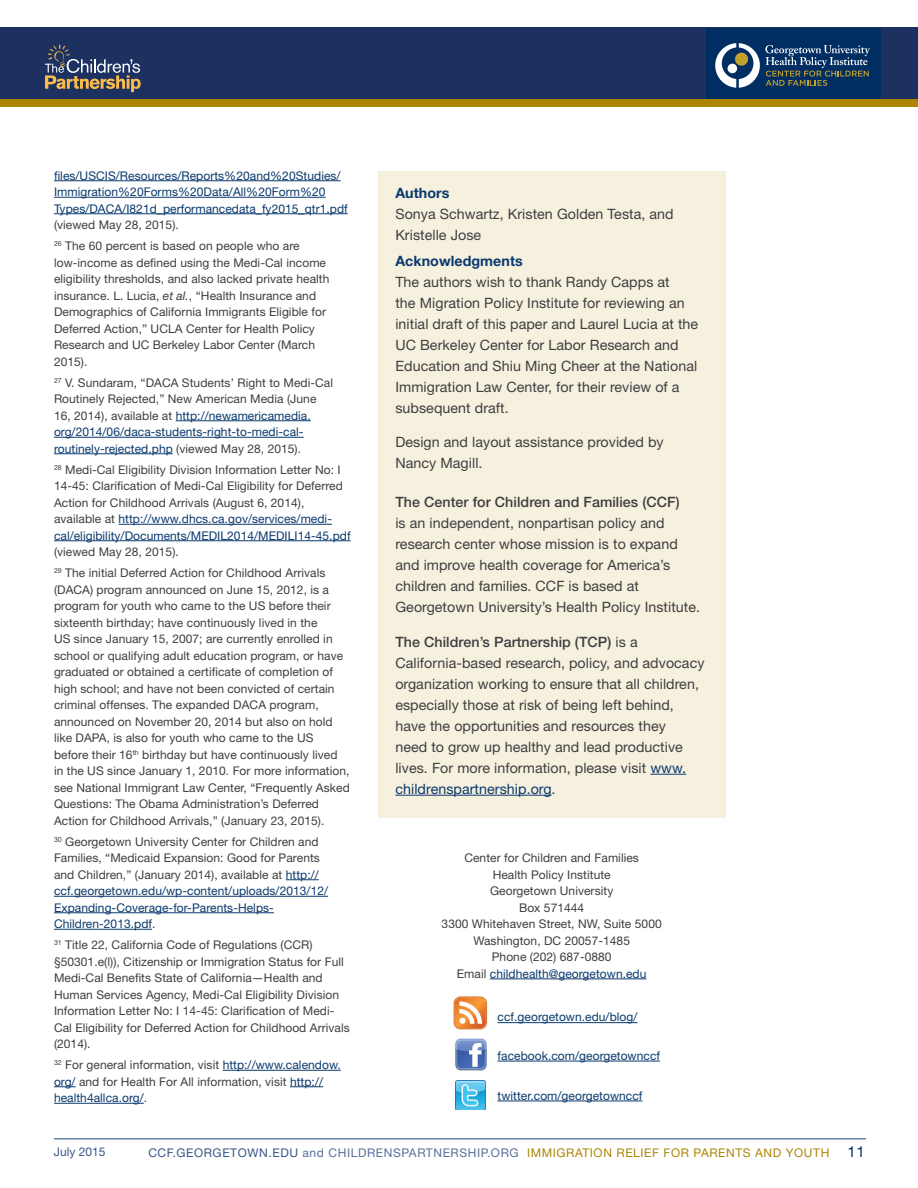
<style>
.page{position:relative;width:918px;height:1188px;background:#fff}
.page>*{position:absolute;margin:0;border:0;box-sizing:border-box;transform-origin:0 0}
.body_copy{font:14.25px/21px "Helvetica Neue LT Std";letter-spacing:.005em;color:#3e3e3f}
.body_copy_bold{font:14.25px/21px "Helvetica Neue LT Std";letter-spacing:.005em;color:#3e3e3f}
.body_copy_bold-2{font:700 14.25px "Helvetica Neue LT Std";letter-spacing:.005em;color:#0a396d}
.endnotes{font:12px/16.5px "Helvetica Neue LT Std";letter-spacing:.005em;color:#3e3e3f}
.endnotes-2{font:12px/16.5px "Helvetica Neue LT Std";letter-spacing:.005em;color:#0a396d}
.table_notes{font:12px/16.5px "Helvetica Neue LT Std";letter-spacing:.005em;color:#3e3e3f}
.table_notes-2{font:12px "Helvetica Neue LT Std";letter-spacing:.005em;color:#0a396d}
.t1{font:12px "Helvetica Neue LT Std";letter-spacing:.05em;color:#ad8504}
.t2{font:12px "Helvetica Neue LT Std";color:#375586}
.s1{color:#3e3e3f}
.s2{font-style:italic}
.s3{color:#0a396d}
.s4{font-weight:500}
.s5{color:#375586}
.s6{color:#596f9a}
.s7{font-size:15px;color:#002c62}
</style>
<div class="page">
<hr style="left:54px;top:1138px;width:812px;height:1px;background:#1c4779">
<div style="left:0;top:27px;width:918px;height:72px;background:#1c3160"></div>
<div style="left:706px;top:28px;width:174px;height:75px;background:#002d62"></div>
<svg style="left:715px;top:43px;width:155px;height:45px"></svg>
<div style="left:0;top:99px;width:918px;height:8px;background:#ad8504"></div>
<svg style="left:45px;top:44px;width:96px;height:48px"></svg>
<div style="left:378px;top:171px;width:347px;height:646px;background:#f6f0df"></div>
<hr style="left:490px;top:979px;width:156px;height:1px;background:#0a396d">
<hr style="left:498px;top:1022px;width:140px;height:1px;background:#0a396d">
<hr style="left:498px;top:1061px;width:162px;height:1px;background:#0a396d">
<hr style="left:498px;top:1101px;width:144px;height:1px;background:#0a396d">
<img style="left:456px;top:1080px;width:29px;height:29px">
<img style="left:455px;top:1039px;width:32px;height:32px">
<img style="left:454px;top:997px;width:33px;height:32px">
<hr style="left:650px;top:774px;width:36px;height:1px;background:#0a396d">
<hr style="left:395px;top:795px;width:157px;height:1px;background:#0a396d">
<hr style="left:54px;top:180px;width:287px;height:1px;background:#0a396d">
<hr style="left:54px;top:197px;width:272px;height:1px;background:#0a396d">
<hr style="left:54px;top:213px;width:294px;height:1px;background:#0a396d">
<hr style="left:176px;top:420px;width:135px;height:1px;background:#0a396d">
<hr style="left:54px;top:437px;width:250px;height:1px;background:#0a396d">
<hr style="left:54px;top:453px;width:119px;height:1px;background:#0a396d">
<hr style="left:119px;top:524px;width:213px;height:1px;background:#0a396d">
<hr style="left:54px;top:540px;width:297px;height:1px;background:#0a396d">
<hr style="left:286px;top:879px;width:33px;height:1px;background:#0a396d">
<hr style="left:54px;top:896px;width:274px;height:1px;background:#0a396d">
<hr style="left:54px;top:912px;width:220px;height:1px;background:#0a396d">
<hr style="left:54px;top:929px;width:98px;height:1px;background:#0a396d">
<hr style="left:223px;top:1070px;width:118px;height:1px;background:#0a396d">
<svg style="left:54px;top:1086px;width:22px;height:1px"></svg>
<hr style="left:290px;top:1086px;width:33px;height:1px;background:#0a396d">
<hr style="left:54px;top:1103px;width:90px;height:1px;background:#0a396d">
<p class="endnotes-2" style="left:54px;top:167px;width:295px">files/USCIS/Resources/Reports%20and%20Studies/ Immigration%20Forms%20Data/All%20Form%20<br>Types/DACA/I821d_performancedata_fy2015_qtr1.pdf <span class="s1">(viewed May 28, 2015).</span></p>
<p class="endnotes" style="left:54px;top:237px;width:277px"><sup>26</sup> The 60 percent is based on people who are low-income as defined using the Medi-Cal income eligibility thresholds, and also lacked private health insurance. L. Lucia, <span class="s2">et al.</span>, “Health Insurance and Demographics of California Immigrants Eligible for Deferred Action,” UCLA Center for Health Policy Research and UC Berkeley Labor Center (March 2015).</p>
<p class="endnotes" style="left:54px;top:374px;width:281px"><sup>27</sup> V. Sundaram, “DACA Students’ Right to Medi-Cal Routinely Rejected,” New American Media (June 16, 2014), available at <span class="s3">http://newamericamedia. org/2014/06/daca-students-right-to-medi-cal&shy;routinely-rejected.php</span> (viewed May 28, 2015).</p>
<p class="endnotes" style="left:54px;top:461px;width:298px"><sup>28</sup> Medi-Cal Eligibility Division Information Letter No: I 14-45: Clarification of Medi-Cal Eligibility for Deferred Action for Childhood Arrivals (August 6, 2014), available at <span class="s3">http://www.dhcs.ca.gov/services/medi&shy;cal/eligibility/Documents/MEDIL2014/MEDILI14-45.pdf </span>(viewed May 28, 2015).</p>
<p class="endnotes" style="left:54px;top:564px;width:297px"><sup>29</sup> The initial Deferred Action for Childhood Arrivals (DACA) program announced on June 15, 2012, is a program for youth who came to the US before their sixteenth birthday; have continuously lived in the<br>US since January 15, 2007; are currently enrolled in school or qualifying adult education program, or have graduated or obtained a certificate of completion of high school; and have not been convicted of certain criminal offenses. The expanded DACA program, announced on November 20, 2014 but also on hold like DAPA, is also for youth who came to the US before their 16<sup>th</sup> birthday but have continuously lived in the US since January 1, 2010. For more information, see National Immigrant Law Center, “Frequently Asked Questions: The Obama Administration’s Deferred Action for Childhood Arrivals,” (January 23, 2015).</p>
<p class="endnotes" style="left:54px;top:833px;width:276px"><sup>30</sup> Georgetown University Center for Children and Families, “Medicaid Expansion: Good for Parents and Children,” (January 2014), available at <span class="s3">http:// ccf.georgetown.edu/wp-content/uploads/2013/12/ Expanding-Coverage-for-Parents-Helps-Children-2013.pdf</span>.</p>
<p class="endnotes" style="left:54px;top:936px;width:297px"><sup>31</sup> Title 22, California Code of Regulations (CCR) §50301.e(l)), Citizenship or Immigration Status for Full Medi-Cal Benefits State of California—Health and Human Services Agency, Medi-Cal Eligibility Division Information Letter No: I 14-45: Clarification of Medi-Cal Eligibility for Deferred Action for Childhood Arrivals (2014).</p>
<p class="endnotes" style="left:54px;top:1056px;width:288px"><sup>32</sup> For general information, visit <span class="s3">http://www.calendow. org/</span> and for Health For All information, visit <span class="s3">http:// health4allca.org/</span>.</p>
<p class="body_copy_bold-2" style="left:395px;top:184px;width:56px">Authors</p>
<p class="body_copy_bold" style="left:395px;top:204px;width:280px">Sonya Schwartz, Kristen Golden Testa, and<br>Kristelle Jose</p>
<p class="body_copy_bold-2" style="left:395px;top:252px;width:129px">Acknowledgments</p>
<p class="body_copy" style="left:395px;top:271px;width:304px">The authors wish to thank Randy Capps at<br>the Migration Policy Institute for reviewing an initial draft of this paper and Laurel Lucia at the UC Berkeley Center for Labor Research and Education and Shiu Ming Cheer at the National Immigration Law Center, for their review of a subsequent draft.</p>
<p class="body_copy" style="left:395px;top:432px;width:270px">Design and layout assistance provided by<br>Nancy Magill.</p>
<p class="body_copy" style="left:395px;top:492px;width:306px"><span class="s4">The Center for Children and Families (CCF)<br></span>is an independent, nonpartisan policy and research center whose mission is to expand and improve health coverage for America’s children and families. CCF is based at Georgetown University’s Health Policy Institute.</p>
<p class="body_copy" style="left:395px;top:631px;width:311px"><span class="s4">The Children’s Partnership (TCP)</span> is a California-based research, policy, and advocacy organization working to ensure that all children, especially those at risk of being left behind, have the opportunities and resources they<br>need to grow up healthy and lead productive lives. For more information, please visit <span class="s3">www. childrenspartnership.org</span>.</p>
<p class="table_notes" style="left:464px;top:850px;width:176px">Center for Children and Families</p>
<p class="table_notes" style="left:490px;top:866px;width:125px">Health Policy Institute<br>Georgetown University</p>
<p class="table_notes" style="left:519px;top:899px;width:67px">Box 571444</p>
<p class="table_notes" style="left:442px;top:916px;width:222px">3300 Whitehaven Street, NW, Suite 5000</p>
<p class="table_notes" style="left:473px;top:932px;width:158px">Washington, DC 20057-1485</p>
<p class="table_notes" style="left:492px;top:949px;width:121px">Phone (202) 687-0880</p>
<p class="table_notes-2" style="left:457px;top:966px;width:191px"><span class="s1">Email</span> childhealth@georgetown.edu</p>
<p class="table_notes-2" style="left:498px;top:1010px;width:141px">ccf.georgetown.edu/blog/</p>
<p class="table_notes-2" style="left:498px;top:1048px;width:164px">facebook.com/georgetownccf</p>
<p class="table_notes-2" style="left:498px;top:1088px;width:146px">twitter.com/georgetownccf</p>
<p class="t2" style="left:54px;top:1145px;width:53px">July 2015</p>
<p class="t1" style="left:148px;top:1145px;width:718px"><span class="s5">CCF.GEORGETOWN.EDU</span> <span class="s6">and CHILDRENSPARTNERSHIP.ORG</span> IMMIGRATION RELIEF FOR PARENTS AND YOUTH <span class="s7">11</span></p>
</div>
